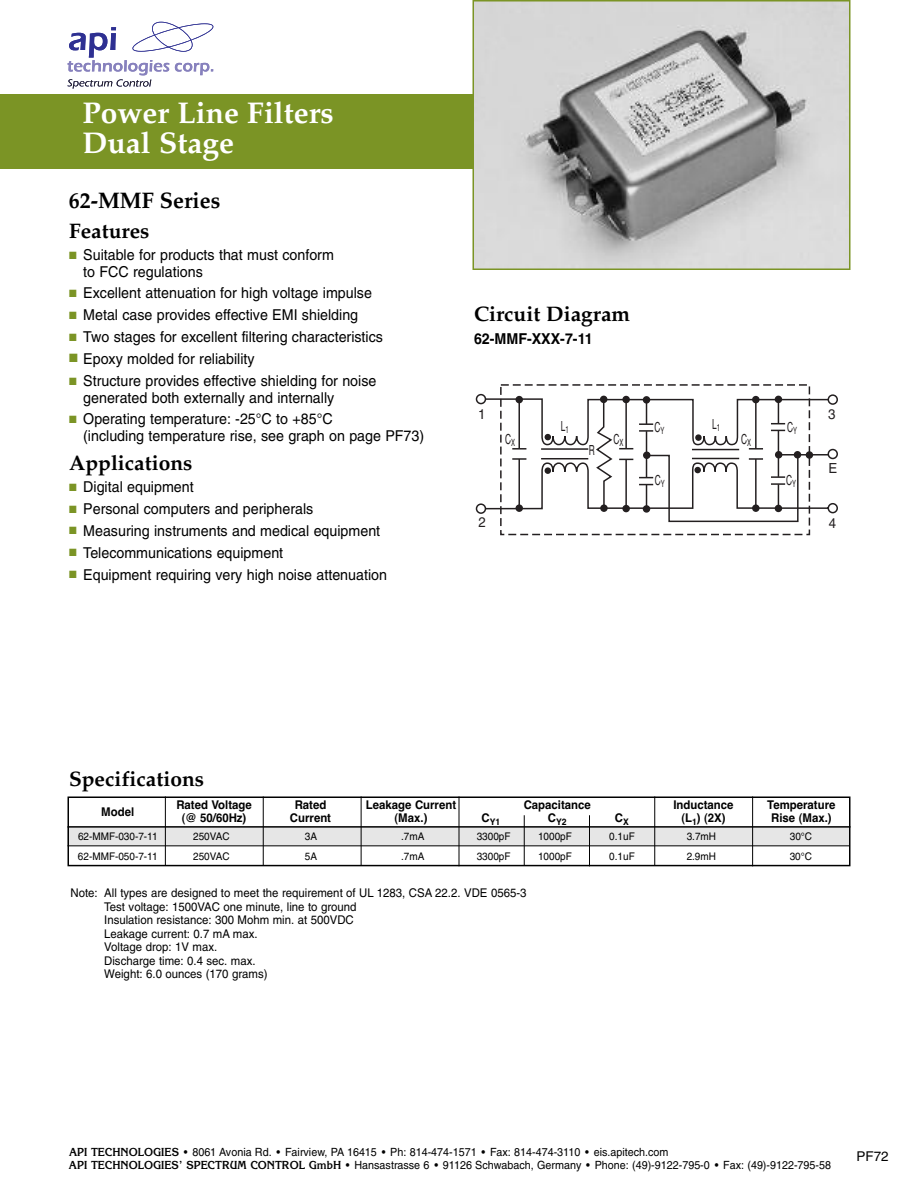
<style>
.page{position:relative;width:918px;height:1188px;background:#fff}
.page>*{position:absolute;margin:0;border:0;box-sizing:border-box;transform-origin:0 0}
.t1{font:700 30px/30px "Palatino";color:#fff}
.t2{font:700 22.5px "Palatino";color:#000}
.t3{font:700 21px "Palatino";color:#000}
.t4{font:15px/16.5px "Helvetica";color:#000;scale:.95 1}
.t5{font:700 15px "Helvetica";color:#000;scale:.95 1}
.t6{font:13.95px "Helvetica";color:#231f20;scale:.6 1}
.t7{font:13.95px "Helvetica";color:#231f20;scale:.95 1}
.t8{font:13.5px "Helvetica";color:#000}
.t9{font:12px/13.5px "Helvetica";color:#000;scale:.95 1}
.t10{font:700 12px "Helvetica";color:#000;scale:.95 1}
.t11{font:11.4px/12.8px "Helvetica";color:#000;scale:.95 1}
.t12{font:10.5px "Helvetica";color:#000;scale:.95 1}
.t13{font:700 9px "Helvetica";color:#000;scale:.95 1}
.s1{color:#7b9425}
.s2{font-family:"Korinna";font-weight:700}
</style>
<div class="page">
<svg style="left:68px;top:22px;width:145px;height:67px"></svg>
<div style="left:0;top:94px;width:472px;height:75px;background:#7b9425"></div>
<img style="left:475px;top:3px;width:372px;height:264px">
<div style="left:472px;top:0;width:378px;height:270px;border:2px solid #7b9425"></div>
<div style="left:476px;top:394px;width:10px;height:10px;border:1px solid #231f20;border-radius:50%"></div>
<div style="left:476px;top:503px;width:10px;height:11px;border:1px solid #231f20;border-radius:50%"></div>
<svg style="left:484px;top:384px;width:354px;height:152px"></svg>
<div style="left:794px;top:451px;width:7px;height:7px;border:1px solid #231f20;border-radius:50%"></div>
<div style="left:68px;top:827px;width:782px;height:19px;background:#e6e6e6"></div>
<div style="left:68px;top:796px;width:782px;height:70px;border:2px solid #000"></div>
<hr style="left:68px;top:826px;width:782px;height:2px;background:#000">
<hr style="left:165px;top:796px;width:1px;height:70px;background:#000">
<hr style="left:263px;top:796px;width:1px;height:70px;background:#000">
<hr style="left:361px;top:796px;width:1px;height:70px;background:#000">
<hr style="left:459px;top:796px;width:1px;height:70px;background:#000">
<hr style="left:524px;top:815px;width:1px;height:51px;background:#000">
<hr style="left:589px;top:815px;width:1px;height:51px;background:#000">
<hr style="left:752px;top:796px;width:1px;height:70px;background:#000">
<hr style="left:654px;top:796px;width:1px;height:70px;background:#000">
<hr style="left:68px;top:845px;width:782px;height:1px;background:#000">
<h1 class="t1" style="left:82px;top:101px;width:253px">Power Line Filters<br>Dual Stage</h1>
<h2 class="t2" style="left:69px;top:192px;width:153px">62-MMF Series</h2>
<h3 class="t3" style="left:69px;top:223px;width:82px">Features</h3>
<p class="t4" style="left:83px;top:248px;width:265px;text-indent:-14px"><span class="s1">■</span> Suitable for products that must conform to FCC regulations</p>
<p class="t4" style="left:69px;top:286px;width:320px"><span class="s1">■</span> Excellent attenuation for high voltage impulse</p>
<p class="t4" style="left:69px;top:308px;width:306px"><span class="s1">■</span> Metal case provides effective EMI shielding</p>
<p class="t4" style="left:69px;top:330px;width:332px"><span class="s1">■</span> Two stages for excellent filtering characteristics</p>
<p class="t4" style="left:69px;top:352px;width:197px"><span class="s1">■</span> Epoxy molded for reliability</p>
<p class="t4" style="left:83px;top:374px;width:310px;text-indent:-14px"><span class="s1">■</span> Structure provides effective shielding for noise generated both externally and internally</p>
<p class="t4" style="left:83px;top:412px;width:360px;text-indent:-14px"><span class="s1">■</span> Operating temperature: -25°C to +85°C<br>(including temperature rise, see graph on page PF73)</p>
<h3 class="t3" style="left:69px;top:455px;width:125px">Applications</h3>
<p class="t4" style="left:69px;top:480px;width:133px"><span class="s1">■</span> Digital equipment</p>
<p class="t4" style="left:69px;top:502px;width:259px"><span class="s1">■</span> Personal computers and peripherals</p>
<p class="t4" style="left:69px;top:524px;width:329px"><span class="s1">■</span> Measuring instruments and medical equipment</p>
<p class="t4" style="left:69px;top:546px;width:227px"><span class="s1">■</span> Telecommunications equipment</p>
<p class="t4" style="left:69px;top:568px;width:336px"><span class="s1">■</span> Equipment requiring very high noise attenuation</p>
<h3 class="t3" style="left:474px;top:306px;width:158px">Circuit Diagram</h3>
<p class="t5" style="left:474px;top:330px;width:127px">62-MMF-XXX-7-11</p>
<p class="t7" style="left:478px;top:409px;width:9px">1</p>
<p class="t7" style="left:828px;top:409px;width:9px">3</p>
<p class="t6" style="left:712px;top:419px;width:15px">L<sub>1</sub></p>
<p class="t6" style="left:561px;top:421px;width:15px">L<sub>1</sub></p>
<p class="t6" style="left:654px;top:422px;width:18px">C<sub>Y</sub></p>
<p class="t6" style="left:787px;top:422px;width:18px">C<sub>Y</sub></p>
<p class="t6" style="left:505px;top:434px;width:18px">C<sub>X</sub></p>
<p class="t6" style="left:614px;top:434px;width:18px">C<sub>X</sub></p>
<p class="t6" style="left:741px;top:434px;width:18px">C<sub>X</sub></p>
<p class="t6" style="left:589px;top:445px;width:12px">R</p>
<p class="t6" style="left:655px;top:475px;width:18px">C<sub>Y</sub></p>
<p class="t6" style="left:786px;top:475px;width:18px">C<sub>Y</sub></p>
<p class="t7" style="left:828px;top:463px;width:11px">E</p>
<p class="t7" style="left:478px;top:517px;width:9px">2</p>
<p class="t7" style="left:829px;top:518px;width:9px">4</p>
<h3 class="t3" style="left:69px;top:771px;width:137px">Specifications</h3>
<p class="t10" style="left:101px;top:805px;width:36px">Model</p>
<p class="t10" style="left:176px;top:798px;width:81px">Rated Voltage</p>
<p class="t10" style="left:295px;top:798px;width:35px">Rated</p>
<p class="t10" style="left:366px;top:798px;width:97px">Leakage Current</p>
<p class="t10" style="left:524px;top:798px;width:72px">Capacitance</p>
<p class="t10" style="left:673px;top:798px;width:65px">Inductance</p>
<p class="t10" style="left:767px;top:798px;width:73px">Temperature</p>
<p class="t10" style="left:182px;top:811px;width:70px">(@ 50/60Hz)</p>
<p class="t10" style="left:290px;top:811px;width:45px">Current</p>
<p class="t10" style="left:395px;top:811px;width:36px">(Max.)</p>
<p class="t13" style="left:482px;top:817px;width:21px"><sup>C</sup>Y1</p>
<p class="t13" style="left:548px;top:817px;width:21px"><sup>C</sup>Y2</p>
<p class="t10" style="left:615px;top:811px;width:16px">C<sub>X</sub></p>
<p class="t10" style="left:681px;top:811px;width:48px">(L<sub>1</sub>) (2X)</p>
<p class="t10" style="left:771px;top:811px;width:65px">Rise (Max.)</p>
<p class="t12" style="left:78px;top:832px;width:85px">62-MMF-030-7-11</p>
<p class="t12" style="left:193px;top:832px;width:40px">250VAC</p>
<p class="t12" style="left:305px;top:832px;width:14px">3A</p>
<p class="t12" style="left:401px;top:832px;width:26px">.7mA</p>
<p class="t12" style="left:477px;top:832px;width:37px">3300pF</p>
<p class="t12" style="left:538px;top:832px;width:37px">1000pF</p>
<p class="t12" style="left:609px;top:832px;width:28px">0.1uF</p>
<p class="t12" style="left:687px;top:832px;width:32px">3.7mH</p>
<p class="t12" style="left:790px;top:832px;width:25px">30°C</p>
<p class="t12" style="left:78px;top:852px;width:85px">62-MMF-050-7-11</p>
<p class="t12" style="left:193px;top:852px;width:40px">250VAC</p>
<p class="t12" style="left:305px;top:852px;width:14px">5A</p>
<p class="t12" style="left:401px;top:852px;width:26px">.7mA</p>
<p class="t12" style="left:477px;top:852px;width:37px">3300pF</p>
<p class="t12" style="left:538px;top:852px;width:37px">1000pF</p>
<p class="t12" style="left:609px;top:852px;width:28px">0.1uF</p>
<p class="t12" style="left:687px;top:852px;width:32px">2.9mH</p>
<p class="t12" style="left:790px;top:852px;width:25px">30°C</p>
<p class="t9" style="left:104px;top:888px;width:446px;text-indent:-34px">Note: All types are designed to meet the requirement of UL 1283, CSA 22.2. VDE 0565-3<br>Test voltage: 1500VAC one minute, line to ground<br>Insulation resistance: 300 Mohm min. at 500VDC<br>Leakage current: 0.7 mA max.<br>Voltage drop: 1V max.<br>Discharge time: 0.4 sec. max.<br>Weight: 6.0 ounces (170 grams)</p>
<p class="t11" style="left:69px;top:1147px;width:804px"><span class="s2">API TECHNOLOGIES</span> • 8061 Avonia Rd. • Fairview, PA 16415 • Ph: 814-474-1571 • Fax: 814-474-3110 • eis.apitech.com<br><span class="s2">API TECHNOLOGIES’ SPECTRUM CONTROL GmbH</span> • Hansastrasse 6 • 91126 Schwabach, Germany • Phone: (49)-9122-795-0 • Fax: (49)-9122-795-58</p>
<p class="t8" style="left:856px;top:1151px;width:34px">PF72</p>
</div>
